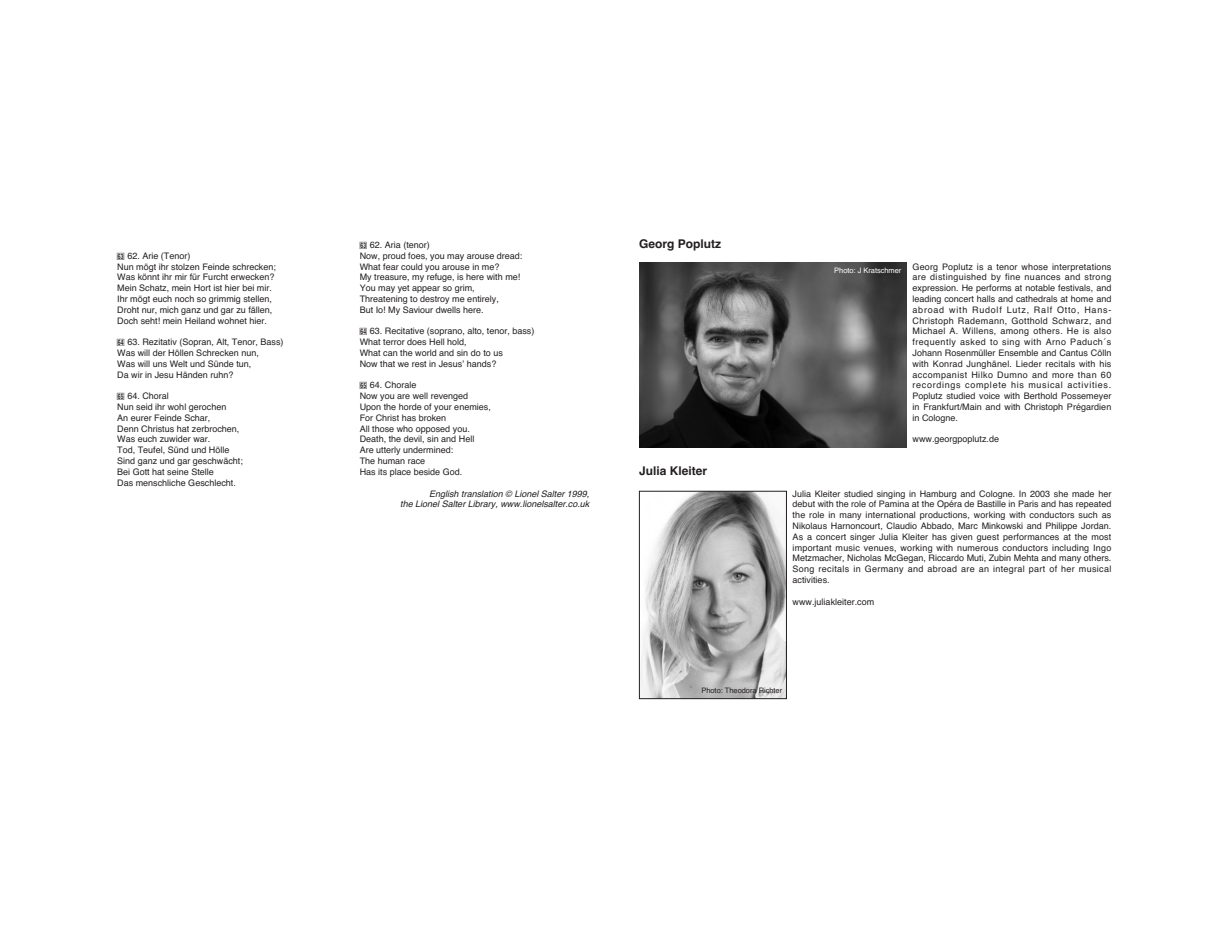
<style>
.page{position:relative;width:1231px;height:936px;background:#fff}
.page>*{position:absolute;margin:0;border:0;box-sizing:border-box;transform-origin:0 0}
.t1{font:700 12px "Helvetica";color:#231f20}
.t2{font:9px/10.8px "Helvetica";color:#231f20}
.t3{font:italic 9px/10.8px "Helvetica";color:#231f20;text-align:right}
.t4{font:7.5px "Helvetica";letter-spacing:-.005em;color:#231f20}
.t5{font:7.5px "Helvetica";letter-spacing:-.005em;color:#fff}
.s1{font-family:"Numberbox";font-size:7.5px}
</style>
<div class="page">
<img style="left:639px;top:263px;width:267px;height:184px">
<img style="left:641px;top:493px;width:143px;height:203px">
<div style="left:639px;top:491px;width:147px;height:207px;border:1px solid #231f20"></div>
<p class="t2" style="left:117px;top:250px;width:160px"><span class="s1">W</span> 62. Arie (Tenor)<br>Nun mögt ihr stolzen Feinde schrecken; Was könnt ihr mir für Furcht erwecken?<br>Mein Schatz, mein Hort ist hier bei mir.<br>Ihr mögt euch noch so grimmig stellen, Droht nur, mich ganz und gar zu fällen, Doch seht! mein Heiland wohnet hier.</p>
<p class="t2" style="left:117px;top:336px;width:168px"><span class="s1">X</span> 63. Rezitativ (Sopran, Alt, Tenor, Bass)<br>Was will der Höllen Schrecken nun,<br>Was will uns Welt und Sünde tun,<br>Da wir in Jesu Händen ruhn?</p>
<p class="t2" style="left:117px;top:390px;width:127px"><span class="s1">Y</span> 64. Choral<br>Nun seid ihr wohl gerochen<br>An eurer Feinde Schar,<br>Denn Christus hat zerbrochen,<br>Was euch zuwider war.<br>Tod, Teufel, Sünd und Hölle<br>Sind ganz und gar geschwächt;<br>Bei Gott hat seine Stelle<br>Das menschliche Geschlecht.</p>
<p class="t2" style="left:360px;top:239px;width:164px"><span class="s1">W</span> 62. Aria (tenor)<br>Now, proud foes, you may arouse dread:<br>What fear could you arouse in me?<br>My treasure, my refuge, is here with me!<br>You may yet appear so grim,<br>Threatening to destroy me entirely,<br>But Io! My Saviour dwells here.</p>
<p class="t2" style="left:360px;top:326px;width:176px"><span class="s1">X</span> 63. Recitative (soprano, alto, tenor, bass)<br>What terror does Hell hold,<br>What can the world and sin do to us<br>Now that we rest in Jesus’ hands?</p>
<p class="t2" style="left:360px;top:380px;width:133px"><span class="s1">Y</span> 64. Chorale<br>Now you are well revenged<br>Upon the horde of your enemies,<br>For Christ has broken<br>All those who opposed you.<br>Death, the devil, sin and Hell<br>Are utterly undermined:<br>The human race<br>Has its place beside God.</p>
<p class="t3" style="left:400px;top:488px;width:191px">English translation © Lionel Salter 1999,<br>the Lionel Salter Library, www.lionelsalter.co.uk</p>
<h1 class="t1" style="left:639px;top:237px;width:83px">Georg Poplutz</h1>
<h1 class="t1" style="left:639px;top:463px;width:70px">Julia Kleiter</h1>
<p class="t5" style="left:834px;top:266px;width:69px">Photo: J Kratschmer</p>
<p class="t2" style="left:912px;top:261px;width:200px;text-align:justify">Georg Poplutz is a tenor whose interpretations are distinguished by fine nuances and strong expression. He performs at notable festivals, and leading concert halls and cathedrals at home and abroad with Rudolf Lutz, Ralf Otto, Hans-Christoph Rademann, Gotthold Schwarz, and Michael A. Willens, among others. He is also frequently asked to sing with Arno Paduch´s Johann Rosenmüller Ensemble and Cantus Cölln with Konrad Junghänel. Lieder recitals with his accompanist Hilko Dumno and more than 60 recordings complete his musical activities.<br>Poplutz studied voice with Berthold Possemeyer in Frankfurt/Main and with Christoph Prégardien in Cologne.</p>
<p class="t2" style="left:912px;top:434px;width:88px">www.georgpoplutz.de</p>
<p class="t2" style="left:792px;top:488px;width:320px;text-align:justify">Julia Kleiter studied singing in Hamburg and Cologne. In 2003 she made her debut with the role of Pamina at the Opéra de Bastille in Paris and has repeated the role in many international productions, working with conductors such as Nikolaus Harnoncourt, Claudio Abbado, Marc Minkowski and Philippe Jordan.<br>As a concert singer Julia Kleiter has given guest performances at the most important music venues, working with numerous conductors including Ingo Metzmacher, Nicholas McGegan, Riccardo Muti, Zubin Mehta and many others.<br>Song recitals in Germany and abroad are an integral part of her musical activities.</p>
<p class="t2" style="left:792px;top:596px;width:83px">www.juliakleiter.com</p>
<p class="t4" style="left:701px;top:685px;width:82px">Photo: Theodora Richter</p>
</div>
